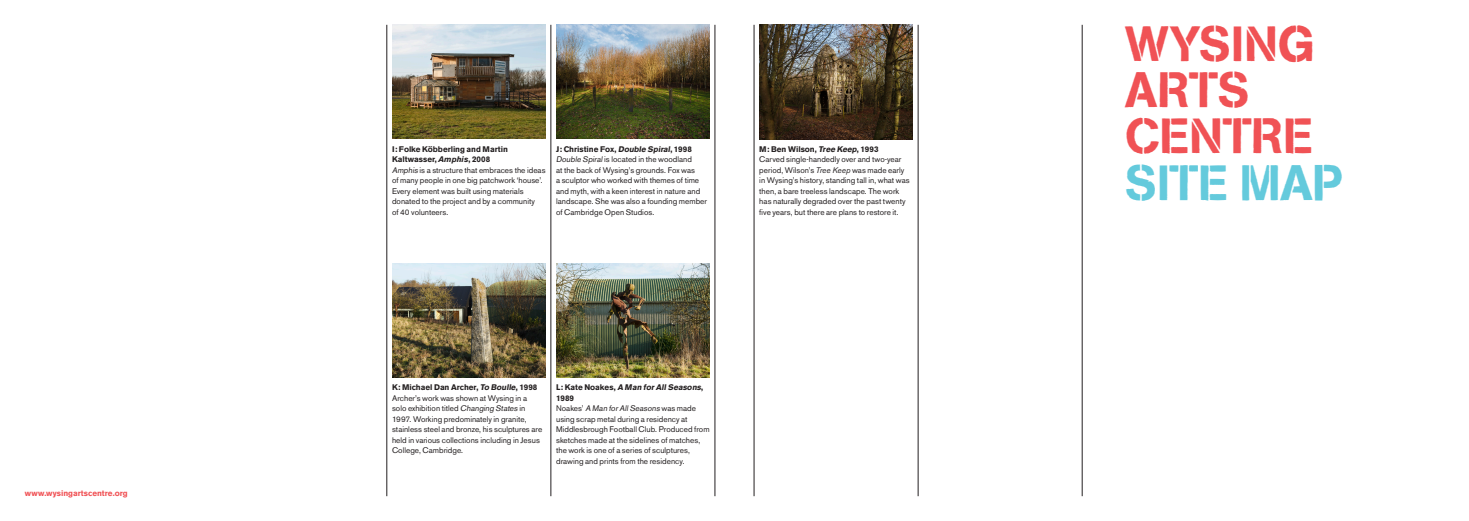
<style>
.page{position:relative;width:1469px;height:521px;background:#fff}
.page>*{position:absolute;margin:0;border:0;box-sizing:border-box;transform-origin:0 0}
.A_head{font:49.35px/46.4px "Wysing Stencil";letter-spacing:-.01em;color:#f05255}
.Text{font:8.05px/10.5px "Akzidenz Grotesk BE";color:#231f20}
.Bold{font:700 8.05px/10.5px "Akzidenz Grotesk BE";color:#231f20}
.Bold-2{font:700 8.05px "Akzidenz Grotesk BE";color:#f05255}
.s1{font-style:italic}
.s2{color:#64cadc}
</style>
<div class="page">
<hr style="left:550px;top:25px;width:1px;height:471px;background:#231f20">
<hr style="left:918px;top:25px;width:1px;height:471px;background:#231f20">
<hr style="left:386px;top:25px;width:1px;height:471px;background:#231f20">
<hr style="left:754px;top:25px;width:1px;height:471px;background:#231f20">
<hr style="left:714px;top:25px;width:1px;height:471px;background:#231f20">
<hr style="left:1082px;top:25px;width:1px;height:471px;background:#231f20">
<img style="left:556px;top:263px;width:153px;height:115px">
<img style="left:759px;top:25px;width:153px;height:114px">
<img style="left:392px;top:263px;width:153px;height:115px">
<img style="left:556px;top:25px;width:153px;height:114px">
<img style="left:392px;top:25px;width:153px;height:114px">
<p class="Bold-2" style="left:25px;top:489px;width:104px">www.wysingartscentre.org</p>
<p class="Bold" style="left:392px;top:144px;width:117px">I: Folke Köbberling and Martin<br>Kaltwasser, <span class="s1">Amphis</span>, 2008</p>
<p class="Text" style="left:392px;top:164px;width:155px"><span class="s1">Amphis</span> is a structure that embraces the ideas of many people in one big patchwork ‘house’.<br>Every element was built using materials donated to the project and by a community<br>of 40 volunteers.</p>
<p class="Bold" style="left:556px;top:144px;width:137px">J: Christine Fox, <span class="s1">Double Spiral</span>, 1998</p>
<p class="Text" style="left:556px;top:154px;width:152px"><span class="s1">Double Spiral</span>is located in the woodland<br>at the back of Wysing’s grounds. Fox was<br>a sculptor who worked with themes of time and myth, with a keen interest in nature and landscape. She was also a founding member of Cambridge Open Studios.</p>
<p class="Bold" style="left:759px;top:144px;width:121px">M: Ben Wilson, <span class="s1">Tree Keep</span>, 1993</p>
<p class="Text" style="left:759px;top:154px;width:152px">Carved single-handedly over and two-year period, Wilson’s <span class="s1">Tree Keep</span> was made early in Wysing’s history, standing tall in, what was then, a bare treeless landscape. The work has naturally degraded over the past twenty five years, but there are plans to restore it.</p>
<p class="Bold" style="left:392px;top:382px;width:147px">K: Michael Dan Archer, <span class="s1">To Boulle</span>, 1998</p>
<p class="Text" style="left:392px;top:392px;width:152px">Archer’s work was shown at Wysing in a solo exhibition titled <span class="s1">Changing States</span> in 1997. Working predominately in granite, stainless steel and bronze, his sculptures are held in various collections including in Jesus College, Cambridge.</p>
<p class="Bold" style="left:556px;top:382px;width:149px">L : Ka t e N o a kes , <span class="s1">A Man for AllSeasons</span>,<br>1989</p>
<p class="Text" style="left:556px;top:403px;width:155px">N o a ke s ’ <span class="s1">A Man forAllSeasons</span> was m ad e using scrap metal during a residency at Middlesbrough Football Club. Produced from sketches made at the sidelines of matches, the work is one of a series of sculptures, drawing and prints from the residency.</p>
<p class="A_head" style="left:1124px;top:20px;width:220px">WYSING<br>ARTS<br>CENTRE<br><span class="s2">SITE MAP</span></p>
</div>
